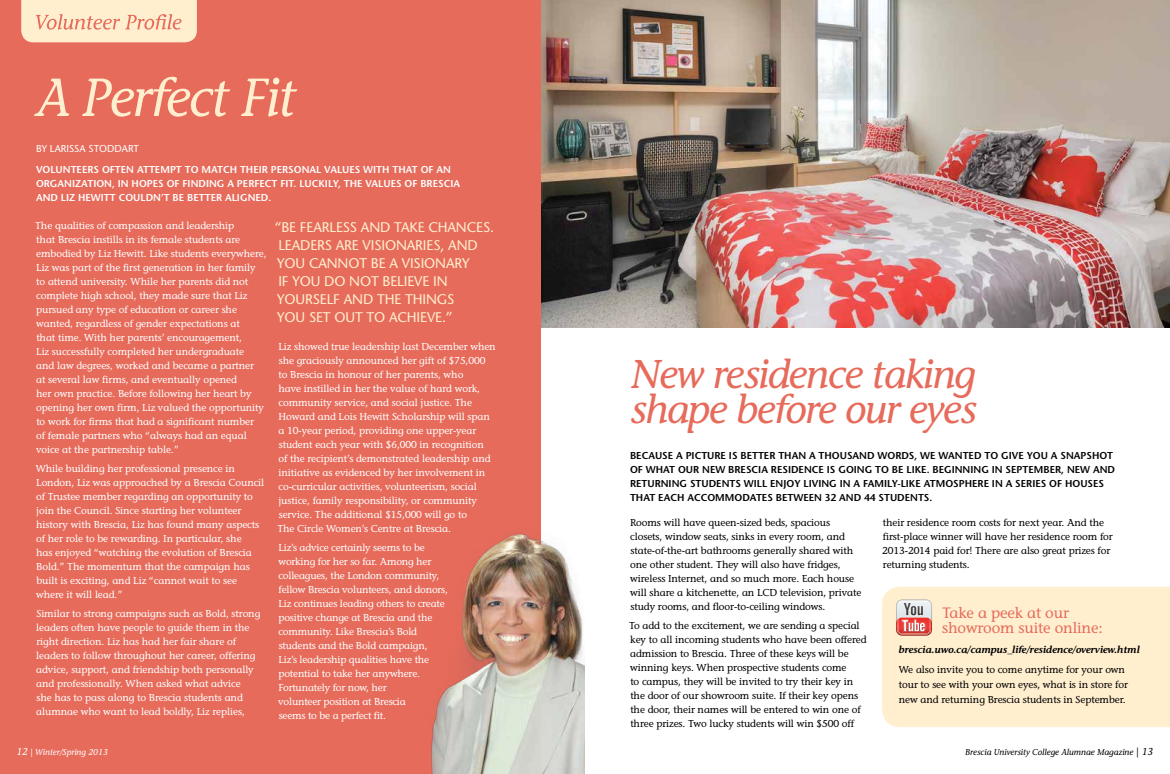
<style>
.page{position:relative;width:1170px;height:774px;background:#fff}
.page>*{position:absolute;margin:0;border:0;box-sizing:border-box;transform-origin:0 0}
.t1{font:italic 53.4px "Stone Informal";letter-spacing:-.03em;color:#ffefcf}
.t2{font:italic 40.1px/35px "Stone Informal";letter-spacing:-.03em;color:#e66b5b}
.t3{font:15px/15px "Stone Informal";letter-spacing:-.01em;color:#e66b5b}
.t4{font:14px/18px "Stone Sans";letter-spacing:-.01em;color:#ffefcf}
.t5{font:10px/14px "Stone Informal";letter-spacing:-.01em;color:#fff}
.t6{font:10px/14px "Stone Informal";letter-spacing:-.01em;color:#000}
.t7{font:600 10px/14px "Stone Sans";color:#000}
.t8{font:600 10px/14px "Stone Sans";color:#fff}
.t9{font:italic 600 10px "Stone Informal";letter-spacing:-.01em;color:#000}
.t10{font:10px "Stone Sans";color:#fff}
.t11{font:italic 8.5px "Stone Informal";color:#000}
.t12{font:italic 8.5px "Stone Informal";color:#fff}
.s1{font-size:10px}
</style>
<div class="page">
<img style="left:540px;top:0;width:630px;height:328px">
<div style="left:0;top:0;width:540px;height:774px;background:#e66b5b"></div>
<div style="left:882px;top:587px;width:288px;height:140px;background:#ffefcf"></div>
<svg style="left:896px;top:600px;width:36px;height:36px"></svg>
<svg style="left:21px;top:0;width:176px;height:42px;background:#fce2c4"></svg>
<img style="left:431px;top:515px;width:154px;height:259px">
<h1 class="t1" style="left:36px;top:66px;width:261px">A Perfect Fit</h1>
<p class="t10" style="left:36px;top:143px;width:105px">BY LARISSA STODDART</p>
<p class="t8" style="left:36px;top:163px;width:426px">VOLUNTEERS OFTEN ATTEMPT TO MATCH THEIR PERSONAL VALUES WITH THAT OF AN<br>ORGANIZATION, IN HOPES OF FINDING A PERFECT FIT. LUCKILY, THE VALUES OF BRESCIA<br>AND LIZ HEWITT COULDN’T BE BETTER ALIGNED.</p>
<p class="t5" style="left:35px;top:219px;width:233px">The qualities of compassion and leadership<br>that Brescia instills in its female students are embodied by Liz Hewitt. Like students everywhere, Liz was part of the first generation in her family<br>to attend university. While her parents did not complete high school, they made sure that Liz pursued any type of education or career she wanted, regardless of gender expectations at<br>that time. With her parents’ encouragement,<br>Liz successfully completed her undergraduate<br>and law degrees, worked and became a partner<br>at several law firms, and eventually opened<br>her own practice. Before following her heart by opening her own firm, Liz valued the opportunity to work for firms that had a significant number<br>of female partners who “always had an equal voice at the partnership table.”</p>
<p class="t5" style="left:36px;top:462px;width:230px">While building her professional presence in London, Liz was approached by a Brescia Council of Trustee member regarding an opportunity to join the Council. Since starting her volunteer history with Brescia, Liz has found many aspects of her role to be rewarding. In particular, she<br>has enjoyed “watching the evolution of Brescia Bold.” The momentum that the campaign has built is exciting, and Liz “cannot wait to see where it will lead.”</p>
<p class="t5" style="left:36px;top:607px;width:226px">Similar to strong campaigns such as Bold, strong leaders often have people to guide them in the right direction. Liz has had her fair share of leaders to follow throughout her career, offering advice, support, and friendship both personally and professionally. When asked what advice<br>she has to pass along to Brescia students and alumnae who want to lead boldly, Liz replies,</p>
<h3 class="t4" style="left:274px;top:218px;width:221px">“BE FEARLESS AND TAKE CHANCES.<br>LEADERS ARE VISIONARIES, AND<br>YOU CANNOT BE A VISIONARY<br>IF YOU DO NOT BELIEVE IN<br>YOURSELF AND THE THINGS<br>YOU SET OUT TO ACHIEVE.”</h3>
<p class="t5" style="left:277px;top:340px;width:220px">Liz showed true leadership last December when she graciously announced her gift of $75,000<br>to Brescia in honour of her parents, who<br>have instilled in her the value of hard work, community service, and social justice. The Howard and Lois Hewitt Scholarship will span a 10-year period, providing one upper-year student each year with $6,000 in recognition<br>of the recipient’s demonstrated leadership and initiative as evidenced by her involvement in co-curricular activities, volunteerism, social justice, family responsibility, or community service. The additional $15,000 will go to<br>The Circle Women’s Centre at Brescia.</p>
<p class="t5" style="left:278px;top:541px;width:171px">Liz’s advice certainly seems to be working for her so far. Among her colleagues, the London community, fellow Brescia volunteers, and donors,<br>Liz continues leading others to create positive change at Brescia and the community. Like Brescia’s Bold students and the Bold campaign,<br>Liz’s leadership qualities have the potential to take her anywhere.<br>Fortunately for now, her<br>volunteer position at Brescia<br>seems to be a perfect fit.</p>
<p class="t12" style="left:17px;top:747px;width:93px"><span class="s1">12</span> | Winter/Spring 2013</p>
<h2 class="t2" style="left:630px;top:357px;width:348px">New residence taking shape before our eyes</h2>
<p class="t7" style="left:630px;top:449px;width:487px">BECAUSE A PICTURE IS BETTER THAN A THOUSAND WORDS, WE WANTED TO GIVE YOU A SNAPSHOT OF WHAT OUR NEW BRESCIA RESIDENCE IS GOING TO BE LIKE. BEGINNING IN SEPTEMBER, NEW AND RETURNING STUDENTS WILL ENJOY LIVING IN A FAMILY-LIKE ATMOSPHERE IN A SERIES OF HOUSES THAT EACH ACCOMMODATES BETWEEN 32 AND 44 STUDENTS.</p>
<p class="t6" style="left:630px;top:516px;width:233px">Rooms will have queen-sized beds, spacious closets, window seats, sinks in every room, and state-of-the-art bathrooms generally shared with one other student. They will also have fridges, wireless Internet, and so much more. Each house will share a kitchenette, an LCD television, private study rooms, and floor-to-ceiling windows.</p>
<p class="t6" style="left:629px;top:619px;width:239px">To add to the excitement, we are sending a special key to all incoming students who have been offered admission to Brescia. Three of these keys will be winning keys. When prospective students come<br>to campus, they will be invited to try their key in the door of our showroom suite. If their key opens the door, their names will be entered to win one of three prizes. Two lucky students will win $500 off</p>
<p class="t6" style="left:882px;top:516px;width:232px">their residence room costs for next year. And the first-place winner will have her residence room for 2013-2014 paid for! There are also great prizes for returning students.</p>
<h3 class="t3" style="left:942px;top:605px;width:162px">Take a peek at our showroom suite online:</h3>
<p class="t9" style="left:899px;top:644px;width:243px">brescia.uwo.ca/campus_life/residence/overview.html</p>
<p class="t6" style="left:899px;top:662px;width:231px;line-height:15px">We also invite you to come anytime for your own tour to see with your own eyes, what is in store for new and returning Brescia students in September.</p>
<p class="t11" style="left:965px;top:747px;width:190px">Brescia University College Alumnae Magazine <span class="s1">| 13</span></p>
</div>
